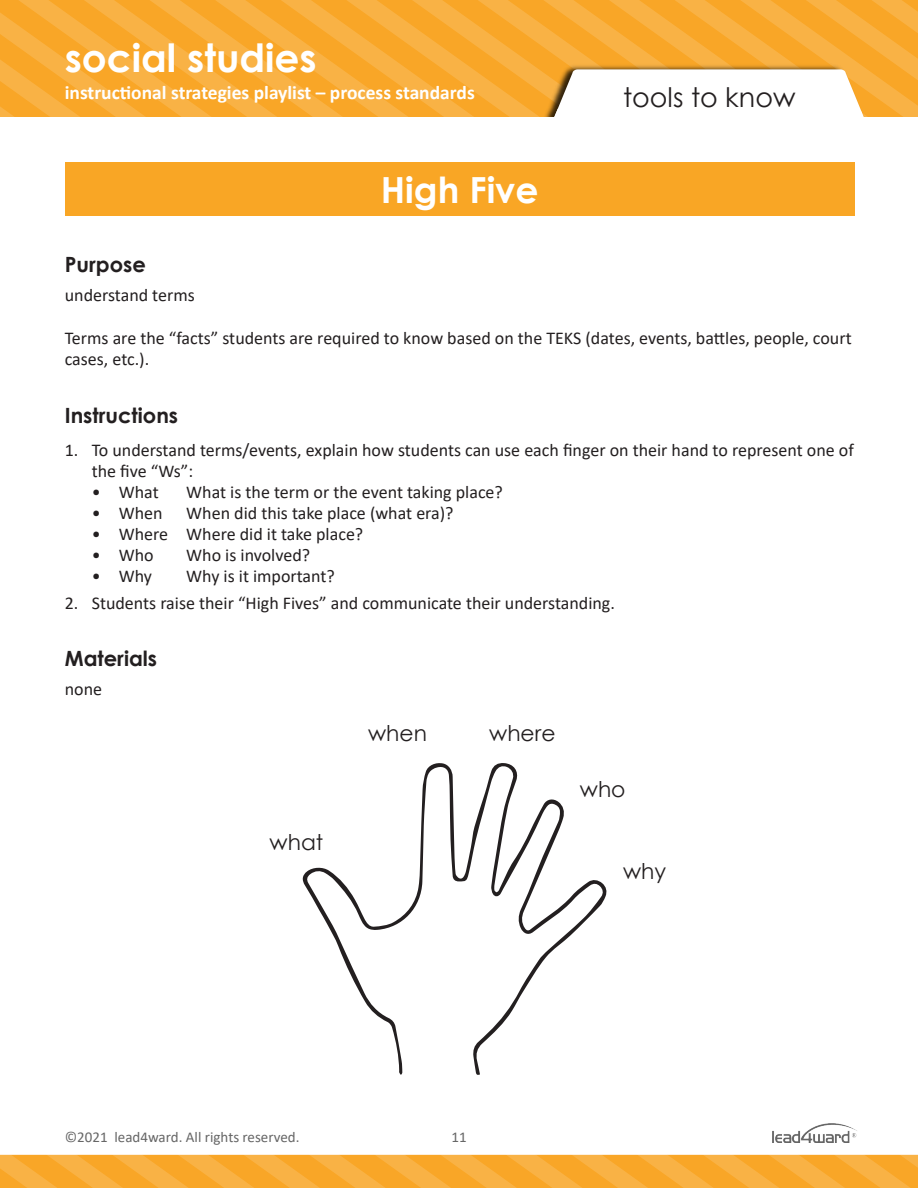
<style>
.page{position:relative;width:918px;height:1188px;background:#fff}
.page>*{position:absolute;margin:0;border:0;box-sizing:border-box;transform-origin:0 0}
.t1{font:700 39px "Century Gothic";color:#fff}
.Strategy_Name{font:700 36px "Century Gothic";color:#fff}
.t2{font:27px "Century Gothic";color:#231f20}
.t3{font:21.75px "Century Gothic";color:#231f20}
.Subheadings{font:700 21px "Century Gothic";color:#231f20}
.t4{font:700 19.5px "Calibri";color:#fff}
.t5{font:18px/21.6px "Calibri";color:#231f20}
.t6{font:15px "Calibri";color:#666}
</style>
<div class="page">
<svg style="left:846px;top:0;width:61px;height:117px;fill:#f9a627"></svg>
<svg style="left:785px;top:0;width:61px;height:63px;fill:#f9a627"></svg>
<svg style="left:724px;top:0;width:61px;height:63px;fill:#f9a627"></svg>
<svg style="left:0;top:0;width:663px;height:117px;fill:#f9a627"></svg>
<img style="left:541px;top:63px;width:326px;height:54px">
<svg style="left:551px;top:69px;width:315px;height:48px"></svg>
<svg style="left:18px;top:1154px;width:30px;height:34px"></svg>
<svg style="left:48px;top:1154px;width:31px;height:34px"></svg>
<svg style="left:886px;top:1154px;width:32px;height:34px"></svg>
<svg style="left:825px;top:1123px;width:61px;height:65px"></svg>
<svg style="left:764px;top:1123px;width:61px;height:65px"></svg>
<svg style="left:79px;top:1154px;width:685px;height:34px;fill:#f9a729"></svg>
<img style="left:772px;top:1124px;width:85px;height:18px">
<div style="left:65px;top:162px;width:790px;height:54px;background:#f9a625"></div>
<svg style="left:302px;top:763px;width:305px;height:312px"></svg>
<h1 class="t1" style="left:65px;top:29px;width:253px">social studies</h1>
<p class="t4" style="left:65px;top:79px;width:411px">instructional strategies playlist – process standards</p>
<p class="Strategy_Name" style="left:381px;top:162px;width:159px">High Five</p>
<h3 class="t2" style="left:623px;top:79px;width:174px">tools to know</h3>
<p class="Subheadings" style="left:65px;top:249px;width:83px">Purpose</p>
<p class="t5" style="left:65px;top:283px;width:132px">understand terms</p>
<p class="t5" style="left:65px;top:327px;width:788px">Terms are the “facts” students are required to know based on the TEKS (dates, events, battles, people, court cases, etc.).</p>
<p class="Subheadings" style="left:65px;top:399px;width:115px">Instructions</p>
<p class="t5" style="left:92px;top:439px;width:764px;line-height:21px;text-indent:-27px">1. To understand terms/events, explain how students can use each finger on their hand to represent one of the five “Ws”:</p>
<p class="t5" style="left:92px;top:481px;width:68px">• What</p>
<p class="t5" style="left:186px;top:481px;width:318px">What is the term or the event taking place?</p>
<p class="t5" style="left:92px;top:502px;width:72px">• When</p>
<p class="t5" style="left:186px;top:502px;width:269px">When did this take place (what era)?</p>
<p class="t5" style="left:92px;top:523px;width:273px">• Where Where did it take place?</p>
<p class="t5" style="left:92px;top:544px;width:63px">• Who</p>
<p class="t5" style="left:186px;top:544px;width:125px">Who is involved?</p>
<p class="t5" style="left:92px;top:565px;width:62px">• Why</p>
<p class="t5" style="left:186px;top:565px;width:150px">Why is it important?</p>
<p class="t5" style="left:65px;top:591px;width:552px">2. Students raise their “High Fives” and communicate their understanding.</p>
<p class="Subheadings" style="left:65px;top:643px;width:94px">Materials</p>
<p class="t5" style="left:65px;top:677px;width:39px">none</p>
<p class="t3" style="left:270px;top:827px;width:55px">what</p>
<p class="t3" style="left:368px;top:717px;width:60px">when</p>
<p class="t3" style="left:489px;top:717px;width:68px">where</p>
<p class="t3" style="left:580px;top:774px;width:47px">who</p>
<p class="t3" style="left:623px;top:856px;width:45px">why</p>
<p class="t6" style="left:65px;top:1127px;width:236px">©2021 lead4ward. All rights reserved.</p>
<p class="t6" style="left:451px;top:1127px;width:17px">11</p>
</div>
